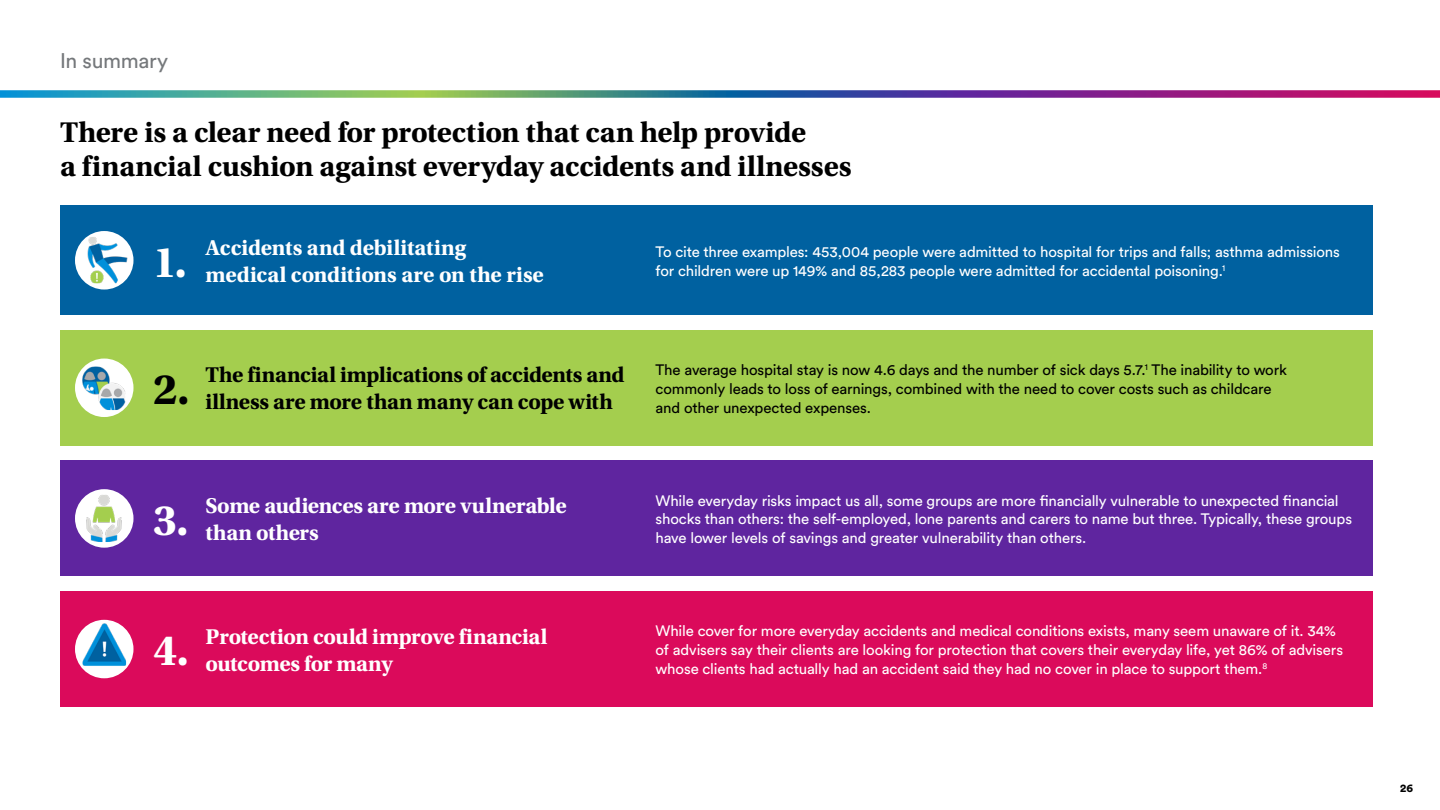
<style>
.page{position:relative;width:1440px;height:810px;background:#fff}
.page>*{position:absolute;margin:0;border:0;box-sizing:border-box;transform-origin:0 0}
.t1{font:700 45px "Utopia Std";color:#fff}
.t2{font:700 45px "Utopia Std";color:#000}
.t3{font:700 30px/33.8px "Utopia Std";letter-spacing:-.01em;color:#000}
.t4{font:700 22.5px/27px "Utopia Std";letter-spacing:-.015em;color:#fff}
.t5{font:700 22.5px/27px "Utopia Std";letter-spacing:-.015em;color:#000}
.t6{font:21px "Circular Pro";letter-spacing:-.015em;color:#75787b}
.t7{font:15px/18.8px "Circular Pro";letter-spacing:-.01em;color:#fff}
.t8{font:15px/18.8px "Circular Pro";letter-spacing:-.01em;color:#000}
.t9{font:900 11.25px "Circular Pro";color:#000}
</style>
<div class="page">
<div style="left:60px;top:206px;width:1312px;height:109px;background:#0061a0"></div>
<div style="left:60px;top:330px;width:1312px;height:116px;background:#a4ce4e"></div>
<div style="left:60px;top:461px;width:1312px;height:115px;background:#5f259f"></div>
<div style="left:60px;top:591px;width:1312px;height:116px;background:#db0a5b"></div>
<div style="left:75px;top:359px;width:59px;height:58px;background:#fff;border-radius:50%"></div>
<img style="left:82px;top:366px;width:44px;height:44px">
<div style="left:75px;top:489px;width:59px;height:59px;background:#fff;border-radius:50%"></div>
<img style="left:81px;top:495px;width:47px;height:47px">
<div style="left:75px;top:231px;width:59px;height:59px;background:#fff;border-radius:50%"></div>
<img style="left:84px;top:237px;width:46px;height:46px">
<div style="left:75px;top:620px;width:59px;height:58px;background:#fff;border-radius:50%"></div>
<img style="left:82px;top:623px;width:44px;height:43px">
<svg style="left:0;top:90px;width:1440px;height:8px"></svg>
<h3 class="t6" style="left:60px;top:46px;width:110px">In summary</h3>
<h2 class="t3" style="left:60px;top:115px;width:793px">There is a clear need for protection that can help provide<br>a financial cushion against everyday accidents and illnesses</h2>
<h1 class="t1" style="left:153px;top:236px;width:35px">1.</h1>
<h3 class="t4" style="left:206px;top:234px;width:340px">Accidents and debilitating medical conditions are on the rise</h3>
<p class="t7" style="left:656px;top:242px;width:686px">To cite three examples: 453,004 people were admitted to hospital for trips and falls; asthma admissions for children were up 149% and 85,283 people were admitted for accidental poisoning.<sup>1</sup></p>
<h1 class="t2" style="left:153px;top:363px;width:38px">2.</h1>
<h3 class="t5" style="left:206px;top:362px;width:421px">The financial implications of accidents and illness are more than many can cope with</h3>
<p class="t8" style="left:656px;top:360px;width:633px">The average hospital stay is now 4.6 days and the number of sick days 5.7.<sup>1</sup> The inability to work commonly leads to loss of earnings, combined with the need to cover costs such as childcare and other unexpected expenses.</p>
<h1 class="t1" style="left:153px;top:494px;width:37px">3.</h1>
<h3 class="t4" style="left:206px;top:492px;width:363px">Some audiences are more vulnerable than others</h3>
<p class="t7" style="left:656px;top:490px;width:698px">While everyday risks impact us all, some groups are more financially vulnerable to unexpected financial shocks than others: the self-employed, lone parents and carers to name but three. Typically, these groups have lower levels of savings and greater vulnerability than others.</p>
<h1 class="t1" style="left:153px;top:625px;width:37px">4.</h1>
<h3 class="t4" style="left:206px;top:623px;width:343px">Protection could improve financial outcomes for many</h3>
<p class="t7" style="left:656px;top:621px;width:689px">While cover for more everyday accidents and medical conditions exists, many seem unaware of it. 34% of advisers say their clients are looking for protection that covers their everyday life, yet 86% of advisers whose clients had actually had an accident said they had no cover in place to support them.<sup>8</sup></p>
<p class="t9" style="left:1400px;top:780px;width:14px">26</p>
</div>
